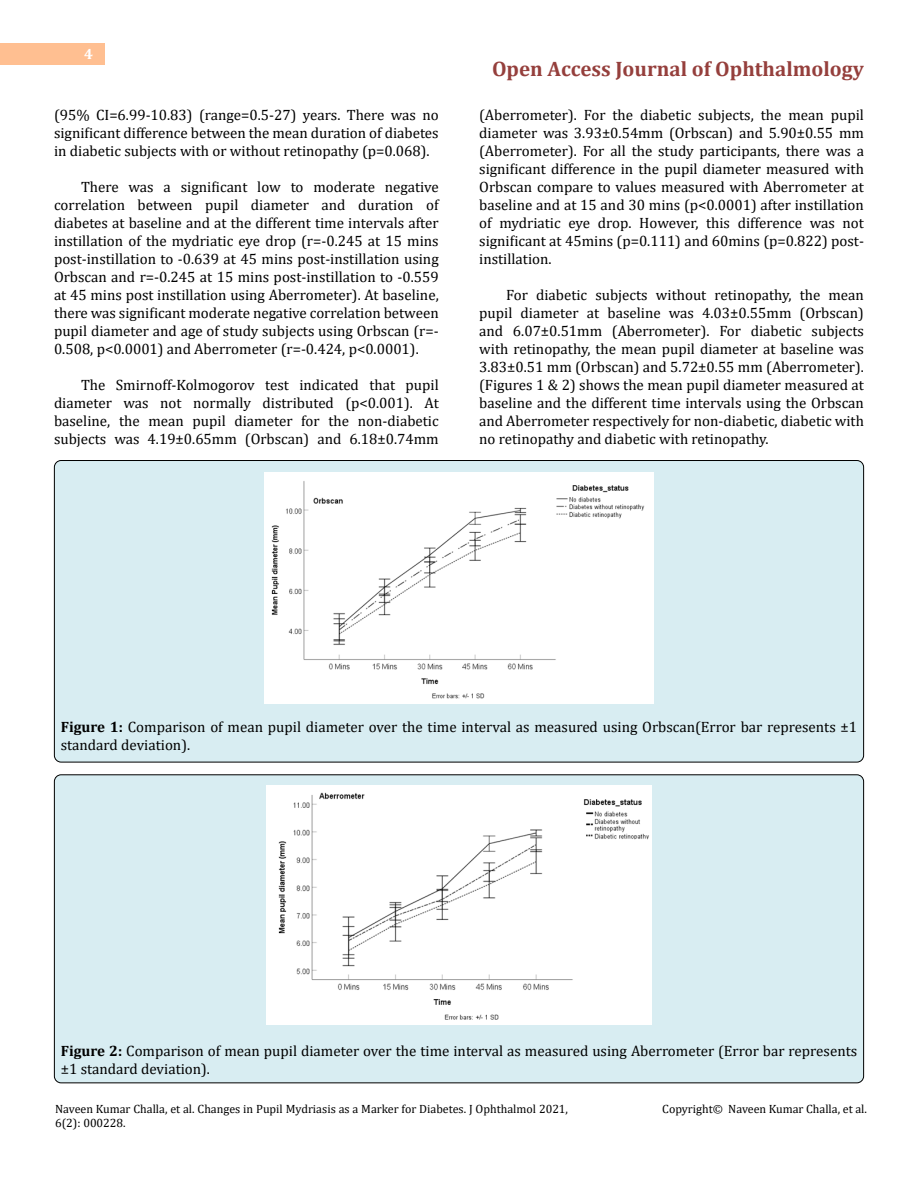
<style>
.page{position:relative;width:918px;height:1188px;background:#fff}
.page>*{position:absolute;margin:0;border:0;box-sizing:border-box;transform-origin:0 0}
.t1{font:700 21px "Cambria";color:#953f3c}
.t2{font:15px/18px "Cambria";color:#000;text-align:justify}
.t3{font:700 15px "Cambria";color:#fff}
.t4{font:12px/14.4px "Cambria";color:#000}
.s1{font-weight:700}
</style>
<div class="page">
<div style="left:0;top:43px;width:105px;height:21px;background:#ffbf91"></div>
<div style="left:54px;top:775px;width:810px;height:308px;background:#d8edf2;border-radius:7px"></div>
<div style="left:54px;top:461px;width:810px;height:301px;background:#d8edf2;border-radius:7px"></div>
<div style="left:265px;top:473px;width:388px;height:231px;background:#fff"></div>
<img style="left:267px;top:786px;width:384px;height:238px">
<p class="t3" style="left:84px;top:44px;width:10px">4</p>
<p class="t2" style="left:54px;top:105px;width:386px">(95% CI=6.99-10.83) (range=0.5-27) years. There was no significant difference between the mean duration of diabetes in diabetic subjects with or without retinopathy (p=0.068).</p>
<p class="t2" style="left:54px;top:177px;width:386px;text-indent:27px">There was a significant low to moderate negative correlation between pupil diameter and duration of diabetes at baseline and at the different time intervals after instillation of the mydriatic eye drop (r=-0.245 at 15 mins post-instillation to -0.639 at 45 mins post-instillation using Orbscan and r=-0.245 at 15 mins post-instillation to -0.559 at 45 mins post instillation using Aberrometer). At baseline, there was significant moderate negative correlation between pupil diameter and age of study subjects using Orbscan (r=- 0.508, p&lt;0.0001) and Aberrometer (r=-0.424, p&lt;0.0001).</p>
<p class="t2" style="left:54px;top:375px;width:386px;text-indent:27px">The Smirnoff-Kolmogorov test indicated that pupil diameter was not normally distributed (p&lt;0.001). At baseline, the mean pupil diameter for the non-diabetic subjects was 4.19±0.65mm (Orbscan) and 6.18±0.74mm</p>
<h1 class="t1" style="left:492px;top:54px;width:373px">Open Access Journal of Ophthalmology</h1>
<p class="t2" style="left:479px;top:105px;width:386px">(Aberrometer). For the diabetic subjects, the mean pupil diameter was 3.93±0.54mm (Orbscan) and 5.90±0.55 mm (Aberrometer). For all the study participants, there was a significant difference in the pupil diameter measured with Orbscan compare to values measured with Aberrometer at baseline and at 15 and 30 mins (p&lt;0.0001) after instillation of mydriatic eye drop. However, this difference was not significant at 45mins (p=0.111) and 60mins (p=0.822) post&shy;instillation.</p>
<p class="t2" style="left:479px;top:285px;width:386px;text-indent:27px">For diabetic subjects without retinopathy, the mean pupil diameter at baseline was 4.03±0.55mm (Orbscan) and 6.07±0.51mm (Aberrometer). For diabetic subjects with retinopathy, the mean pupil diameter at baseline was 3.83±0.51 mm (Orbscan) and 5.72±0.55 mm (Aberrometer). (Figures 1 &amp; 2) shows the mean pupil diameter measured at baseline and the different time intervals using the Orbscan and Aberrometer respectively for non-diabetic, diabetic with no retinopathy and diabetic with retinopathy.</p>
<p class="t2" style="left:61px;top:717px;width:798px"><span class="s1">Figure 1:</span> Comparison of mean pupil diameter over the time interval as measured using Orbscan(Error bar represents ±1 standard deviation).</p>
<p class="t2" style="left:61px;top:1041px;width:798px"><span class="s1">Figure 2:</span> Comparison of mean pupil diameter over the time interval as measured using Aberrometer (Error bar represents ±1 standard deviation).</p>
<p class="t4" style="left:55px;top:1102px;width:515px">Naveen Kumar Challa, et al. Changes in Pupil Mydriasis as a Marker for Diabetes. J Ophthalmol 2021,<br>6(2): 000228.</p>
<p class="t4" style="left:662px;top:1102px;width:206px">Copyright© Naveen Kumar Challa, et al.</p>
</div>
